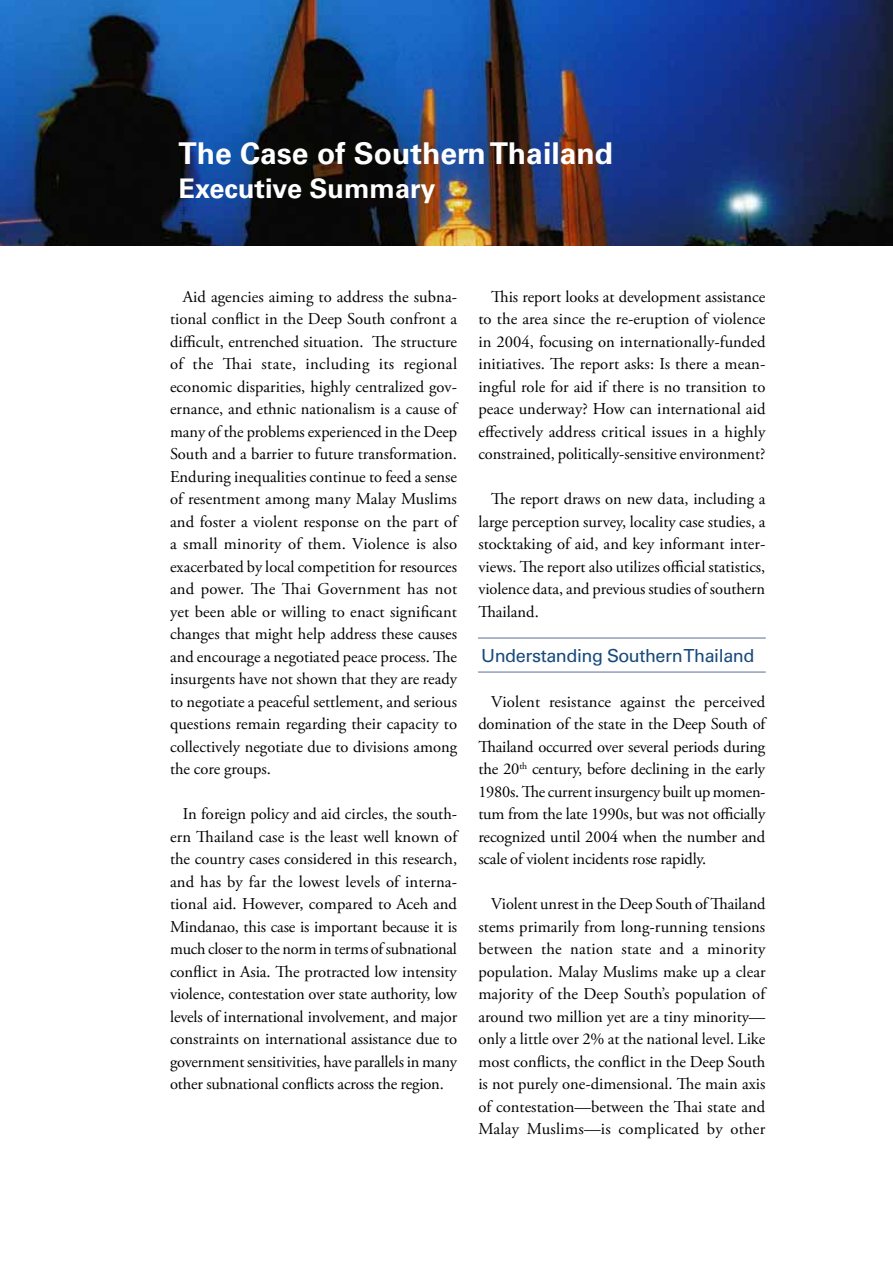
<style>
.page{position:relative;width:893px;height:1263px;background:#fff}
.page>*{position:absolute;margin:0;border:0;box-sizing:border-box;transform-origin:0 0}
.t1{font:700 30px "Univers LT Std";color:#fff}
.t2{font:700 27px "Univers LT Std";color:#fff}
.t3{font:18px "Univers LT Std";letter-spacing:-.025em;color:#174a7c}
.t4{font:16.5px/22.5px "Adobe Garamond Pro";letter-spacing:-.005em;color:#000;text-align:justify}
</style>
<div class="page">
<img style="left:0;top:0;width:893px;height:245px">
<hr style="left:478px;top:672px;width:288px;height:1px;background:#5e6e97">
<hr style="left:478px;top:638px;width:288px;height:1px;background:#5e6e97">
<h1 class="t1" style="left:179px;top:136px;width:436px">The Case of Southern Thailand</h1>
<h2 class="t2" style="left:179px;top:173px;width:258px">Executive Summary</h2>
<p class="t4" style="left:170px;top:286px;width:289px;text-indent:13px">Aid agencies aiming to address the subna&shy;tional conflict in the Deep South confront a difficult, entrenched situation. The structure of the Thai state, including its regional economic disparities, highly centralized gov&shy;ernance, and ethnic nationalism is a cause of many of the problems experienced in the Deep South and a barrier to future transformation.<br>Enduring inequalities continue to feed a sense of resentment among many Malay Muslims and foster a violent response on the part of a small minority of them. Violence is also exacerbated by local competition for resources and power. The Thai Government has not yet been able or willing to enact significant changes that might help address these causes and encourage a negotiated peace process. The insurgents have not shown that they are ready to negotiate a peaceful settlement, and serious questions remain regarding their capacity to collectively negotiate due to divisions among the core groups.</p>
<p class="t4" style="left:170px;top:803px;width:289px;text-indent:13px">In foreign policy and aid circles, the south&shy;ern Thailand case is the least well known of the country cases considered in this research, and has by far the lowest levels of interna&shy;tional aid. However, compared to Aceh and Mindanao, this case is important because it is much closer to the norm in terms of subnational conflict in Asia. The protracted low intensity violence, contestation over state authority, low levels of international involvement, and major constraints on international assistance due to government sensitivities, have parallels in many other subnational conflicts across the region.</p>
<p class="t4" style="left:478px;top:286px;width:289px;text-indent:13px">This report looks at development assistance to the area since the re-eruption of violence in 2004, focusing on internationally-funded initiatives. The report asks: Is there a mean&shy;ingful role for aid if there is no transition to peace underway? How can international aid effectively address critical issues in a highly constrained, politically-sensitive environment?</p>
<p class="t4" style="left:478px;top:488px;width:289px;text-indent:13px">The report draws on new data, including a large perception survey, locality case studies, a stocktaking of aid, and key informant inter&shy;views. The report also utilizes official statistics, violence data, and previous studies of southern Thailand.</p>
<p class="t3" style="left:481px;top:644px;width:275px">Understanding Southern Thailand</p>
<p class="t4" style="left:478px;top:691px;width:289px;text-indent:13px">Violent resistance against the perceived domination of the state in the Deep South of Thailand occurred over several periods during the 20<sup>th</sup> century, before declining in the early 1980s. The current insurgency built up momen&shy;tum from the late 1990s, but was not officially recognized until 2004 when the number and scale of violent incidents rose rapidly.</p>
<p class="t4" style="left:478px;top:893px;width:289px;text-indent:13px">Violent unrest in the Deep South of Thailand stems primarily from long-running tensions between the nation state and a minority population. Malay Muslims make up a clear majority of the Deep South’s population of around two million yet are a tiny minority— only a little over 2% at the national level. Like most conflicts, the conflict in the Deep South is not purely one-dimensional. The main axis of contestation—between the Thai state and Malay Muslims—is complicated by other</p>
</div>
